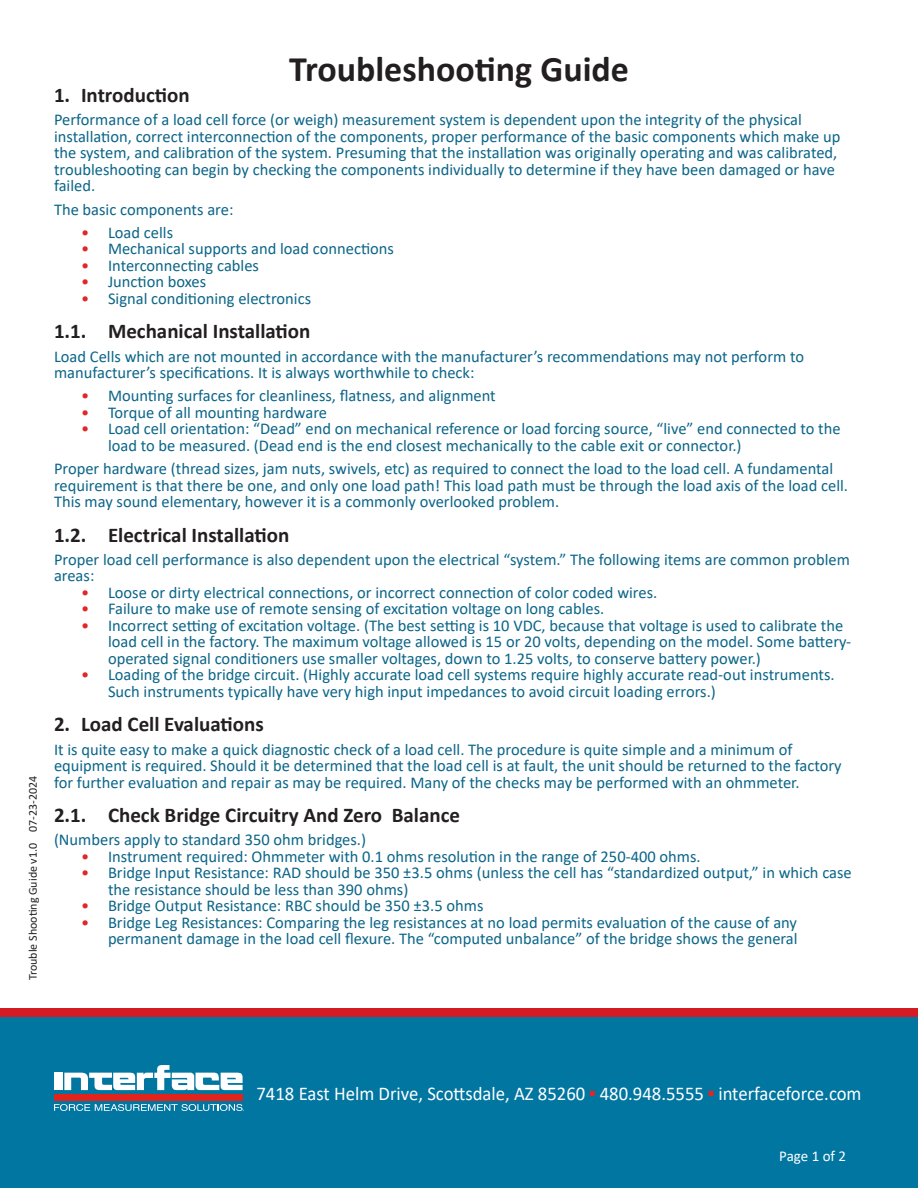
<style>
.page{position:relative;width:918px;height:1188px;background:#fff}
.page>*{position:absolute;margin:0;border:0;box-sizing:border-box;transform-origin:0 0}
.t1{font:700 36px "Calibri";color:#231f20}
.t2{font:700 21px "Calibri";color:#231f20}
.t3{font:19.5px "Calibri";color:#fff;scale:.96 1}
.t4{font:16.5px/16.5px "Calibri";color:#0b6588}
.t5{font:15px "Calibri";letter-spacing:-.005em;color:#fff}
.t6{font:12px "Calibri";color:#231f20}
.s1{color:#e32525}
</style>
<div class="page">
<div style="left:0;top:1017px;width:918px;height:171px;background:#0076a1"></div>
<div style="left:0;top:1008px;width:918px;height:9px;background:#d41b23"></div>
<div style="left:54px;top:1094px;width:189px;height:6px;background:#e2231b"></div>
<div style="left:54px;top:1073px;width:9px;height:17px;background:#fff"></div>
<svg style="left:64px;top:1065px;width:179px;height:25px"></svg>
<svg style="left:54px;top:1104px;width:190px;height:7px"></svg>
<p class="t6" style="left:25px;top:980px;width:206px;rotate:-90deg">Trouble Shooting Guide v1.0 07-23-2024</p>
<p class="t1" style="left:289px;top:44px;width:341px">Troubleshooting Guide</p>
<p class="t2" style="left:54px;top:80px;width:137px">1. Introduction</p>
<p class="t4" style="left:54px;top:111px;width:788px">Performance of a load cell force (or weigh) measurement system is dependent upon the integrity of the physical installation, correct interconnection of the components, proper performance of the basic components which make up the system, and calibration of the system. Presuming that the installation was originally operating and was calibrated, troubleshooting can begin by checking the components individually to determine if they have been damaged or have failed.</p>
<p class="t4" style="left:54px;top:200px;width:181px">The basic components are:</p>
<p class="t4" style="left:81px;top:224px;width:94px"><span class="s1">•</span> Load cells</p>
<p class="t4" style="left:81px;top:240px;width:315px"><span class="s1">•</span> Mechanical supports and load connections</p>
<p class="t4" style="left:81px;top:257px;width:180px"><span class="s1">•</span> Interconnecting cables</p>
<p class="t4" style="left:81px;top:273px;width:127px"><span class="s1">•</span> Junction boxes</p>
<p class="t4" style="left:81px;top:290px;width:232px"><span class="s1">•</span> Signal conditioning electronics</p>
<p class="t2" style="left:54px;top:316px;width:258px">1.1. Mechanical Installation</p>
<p class="t4" style="left:54px;top:347px;width:752px">Load Cells which are not mounted in accordance with the manufacturer’s recommendations may not perform to manufacturer’s specifications. It is always worthwhile to check:</p>
<p class="t4" style="left:81px;top:387px;width:416px"><span class="s1">•</span> Mounting surfaces for cleanliness, flatness, and alignment</p>
<p class="t4" style="left:81px;top:404px;width:248px"><span class="s1">•</span> Torque of all mounting hardware</p>
<p class="t4" style="left:108px;top:420px;width:734px;text-indent:-27px"><span class="s1">•</span> Load cell orientation: “Dead” end on mechanical reference or load forcing source, “live” end connected to the load to be measured. (Dead end is the end closest mechanically to the cable exit or connector.)</p>
<p class="t4" style="left:54px;top:460px;width:796px">Proper hardware (thread sizes, jam nuts, swivels, etc) as required to connect the load to the load cell. A fundamental requirement is that there be one, and only one load path! This load path must be through the load axis of the load cell.<br>This may sound elementary, however it is a commonly overlooked problem.</p>
<p class="t2" style="left:54px;top:520px;width:237px">1.2. Electrical Installation</p>
<p class="t4" style="left:54px;top:551px;width:797px">Proper load cell performance is also dependent upon the electrical “system.” The following items are common problem areas:</p>
<p class="t4" style="left:81px;top:584px;width:578px"><span class="s1">•</span> Loose or dirty electrical connections, or incorrect connection of color coded wires.</p>
<p class="t4" style="left:81px;top:600px;width:525px"><span class="s1">•</span> Failure to make use of remote sensing of excitation voltage on long cables.</p>
<p class="t4" style="left:108px;top:617px;width:745px;text-indent:-27px"><span class="s1">•</span> Incorrect setting of excitation voltage. (The best setting is 10 VDC, because that voltage is used to calibrate the load cell in the factory. The maximum voltage allowed is 15 or 20 volts, depending on the model. Some battery&shy;operated signal conditioners use smaller voltages, down to 1.25 volts, to conserve battery power.)</p>
<p class="t4" style="left:108px;top:666px;width:728px;text-indent:-27px"><span class="s1">•</span> Loading of the bridge circuit. (Highly accurate load cell systems require highly accurate read-out instruments.<br>Such instruments typically have very high input impedances to avoid circuit loading errors.)</p>
<p class="t2" style="left:54px;top:709px;width:211px">2. Load Cell Evaluations</p>
<p class="t4" style="left:54px;top:740px;width:789px">It is quite easy to make a quick diagnostic check of a load cell. The procedure is quite simple and a minimum of equipment is required. Should it be determined that the load cell is at fault, the unit should be returned to the factory for further evaluation and repair as may be required. Many of the checks may be performed with an ohmmeter.</p>
<p class="t2" style="left:54px;top:800px;width:408px">2.1. Check Bridge Circuitry And Zero Balance</p>
<p class="t4" style="left:54px;top:831px;width:314px">(Numbers apply to standard 350 ohm bridges.)</p>
<p class="t4" style="left:81px;top:848px;width:621px"><span class="s1">•</span> Instrument required: Ohmmeter with 0.1 ohms resolution in the range of 250-400 ohms.</p>
<p class="t4" style="left:108px;top:864px;width:745px;text-indent:-27px"><span class="s1">•</span> Bridge Input Resistance: RAD should be 350 ±3.5 ohms (unless the cell has “standardized output,” in which case the resistance should be less than 390 ohms)</p>
<p class="t4" style="left:81px;top:897px;width:404px"><span class="s1">•</span> Bridge Output Resistance: RBC should be 350 ±3.5 ohms</p>
<p class="t4" style="left:81px;top:914px;width:718px;text-align:right"><span class="s1">•</span> Bridge Leg Resistances: Comparing the leg resistances at no load permits evaluation of the cause of any permanent damage in the load cell flexure. The “computed unbalance” of the bridge shows the general</p>
<p class="t3" style="left:256px;top:1080px;width:632px">7418 East Helm Drive, Scottsdale, AZ 85260 <sup>■</sup> 480.948.5555 <sup>■</sup> interfaceforce.com</p>
<p class="t5" style="left:779px;top:1146px;width:68px">Page 1 of 2</p>
</div>
